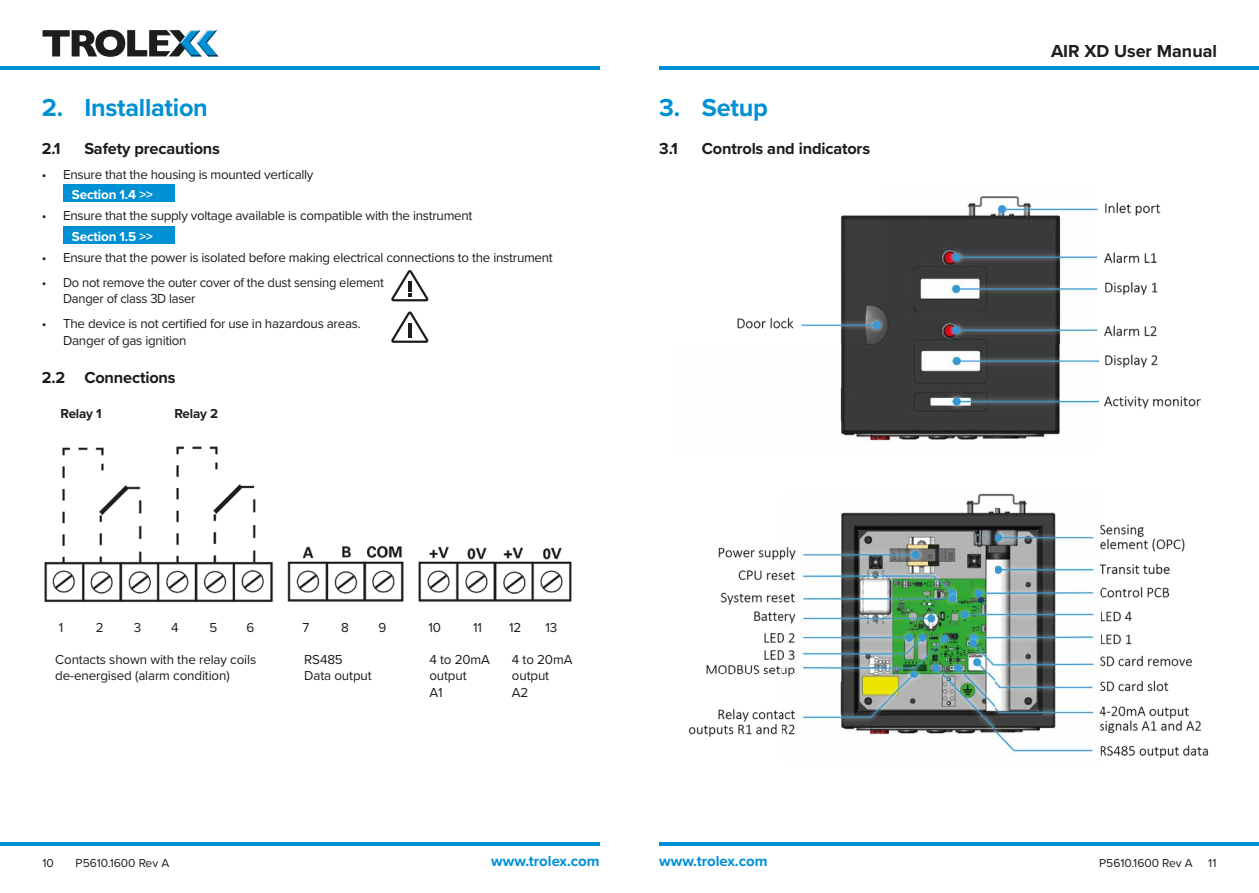
<style>
.page{position:relative;width:1259px;height:893px;background:#fff}
.page>*{position:absolute;margin:0;border:0;box-sizing:border-box;transform-origin:0 0}
.t1{font:700 25.5px "Proxima Nova";letter-spacing:-.01em;color:#0090d4}
.t2{font:700 18px "Proxima Nova";color:#1d1d1b}
.t3{font:700 16.5px "Proxima Nova";letter-spacing:-.01em;color:#1d1d1b}
.t4{font:700 15px "Proxima Nova";color:#0090d4}
.t5{font:13.5px/16.5px "Proxima Nova";letter-spacing:-.02em;color:#1d1d1b}
.t6{font:13.5px/16.5px "Proxima Nova";letter-spacing:-.02em;color:#1d1d1b;scale:.96 1}
.t7{font:700 13.5px "Proxima Nova";letter-spacing:-.01em;color:#fff}
.t8{font:700 13.5px "Proxima Nova";letter-spacing:-.01em;color:#1d1d1b}
.t9{font:12px "Proxima Nova";color:#1d1d1b}
</style>
<div class="page">
<svg style="left:391px;top:270px;width:37px;height:31px"></svg>
<svg style="left:391px;top:311px;width:37px;height:32px"></svg>
<div style="left:63px;top:185px;width:112px;height:17px;background:#0090d4"></div>
<div style="left:63px;top:227px;width:112px;height:17px;background:#0090d4"></div>
<img style="left:287px;top:546px;width:117px;height:56px">
<img style="left:418px;top:546px;width:154px;height:56px">
<img style="left:737px;top:196px;width:465px;height:247px">
<img style="left:688px;top:493px;width:521px;height:266px">
<img style="left:44px;top:446px;width:229px;height:157px">
<hr style="left:659px;top:67px;width:600px;height:3px;background:#0090d4">
<hr style="left:0;top:67px;width:600px;height:3px;background:#0090d4">
<hr style="left:659px;top:842px;width:600px;height:3px;background:#0090d4">
<hr style="left:0;top:842px;width:600px;height:3px;background:#0090d4">
<svg style="left:43px;top:30px;width:175px;height:27px"></svg>
<h1 class="t1" style="left:42px;top:88px;width:168px">2. Installation</h1>
<p class="t3" style="left:42px;top:136px;width:20px">2.1</p>
<p class="t3" style="left:84px;top:136px;width:137px">Safety precautions</p>
<p class="t5" style="left:42px;top:165px;width:273px">• Ensure that the housing is mounted vertically</p>
<p class="t5" style="left:42px;top:207px;width:432px">• Ensure that the supply voltage available is compatible with the instrument</p>
<p class="t5" style="left:42px;top:248px;width:512px">• Ensure that the power is isolated before making electrical connections to the instrument</p>
<p class="t6" style="left:63px;top:273px;width:336px;text-indent:-21px">• Do not remove the outer cover of the dust sensing element<br>Danger of class 3D laser</p>
<p class="t5" style="left:63px;top:315px;width:299px;text-indent:-21px">• The device is not certified for use in hazardous areas.<br>Danger of gas ignition</p>
<p class="t3" style="left:42px;top:365px;width:135px">2.2 Connections</p>
<p class="t7" style="left:72px;top:184px;width:82px">Section 1.4 &gt;&gt;</p>
<p class="t7" style="left:72px;top:226px;width:83px">Section 1.5 &gt;&gt;</p>
<p class="t8" style="left:61px;top:404px;width:43px">Relay 1</p>
<p class="t8" style="left:175px;top:404px;width:45px">Relay 2</p>
<p class="t5" style="left:59px;top:618px;width:6px">1</p>
<p class="t5" style="left:96px;top:618px;width:9px">2</p>
<p class="t5" style="left:134px;top:618px;width:9px">3</p>
<p class="t5" style="left:171px;top:618px;width:9px">4</p>
<p class="t5" style="left:209px;top:618px;width:9px">5</p>
<p class="t5" style="left:247px;top:618px;width:9px">6</p>
<p class="t5" style="left:302px;top:618px;width:8px">7</p>
<p class="t5" style="left:341px;top:618px;width:9px">8</p>
<p class="t5" style="left:378px;top:618px;width:9px">9</p>
<p class="t5" style="left:428px;top:618px;width:14px">10</p>
<p class="t5" style="left:473px;top:618px;width:10px">11</p>
<p class="t5" style="left:509px;top:618px;width:14px">12</p>
<p class="t5" style="left:545px;top:618px;width:13px">13</p>
<p class="t5" style="left:55px;top:650px;width:202px">Contacts shown with the relay coils de-energised (alarm condition)</p>
<p class="t5" style="left:429px;top:650px;width:62px">4 to 20mA output<br>A1</p>
<p class="t5" style="left:512px;top:650px;width:62px">4 to 20mA output<br>A2</p>
<p class="t5" style="left:304px;top:650px;width:69px">RS485<br>Data output</p>
<h1 class="t1" style="left:659px;top:88px;width:110px">3. Setup</h1>
<p class="t3" style="left:659px;top:136px;width:20px">3.1</p>
<p class="t3" style="left:702px;top:136px;width:170px">Controls and indicators</p>
<h2 class="t2" style="left:1051px;top:37px;width:168px">AIR XD User Manual</h2>
<p class="t4" style="left:491px;top:850px;width:110px">www.trolex.com</p>
<p class="t4" style="left:659px;top:850px;width:110px">www.trolex.com</p>
<p class="t9" style="left:43px;top:854px;width:13px">10</p>
<p class="t9" style="left:76px;top:854px;width:95px">P5610.1600 Rev A</p>
<p class="t9" style="left:1099px;top:854px;width:95px">P5610.1600 Rev A</p>
<p class="t9" style="left:1208px;top:854px;width:10px">11</p>
</div>
